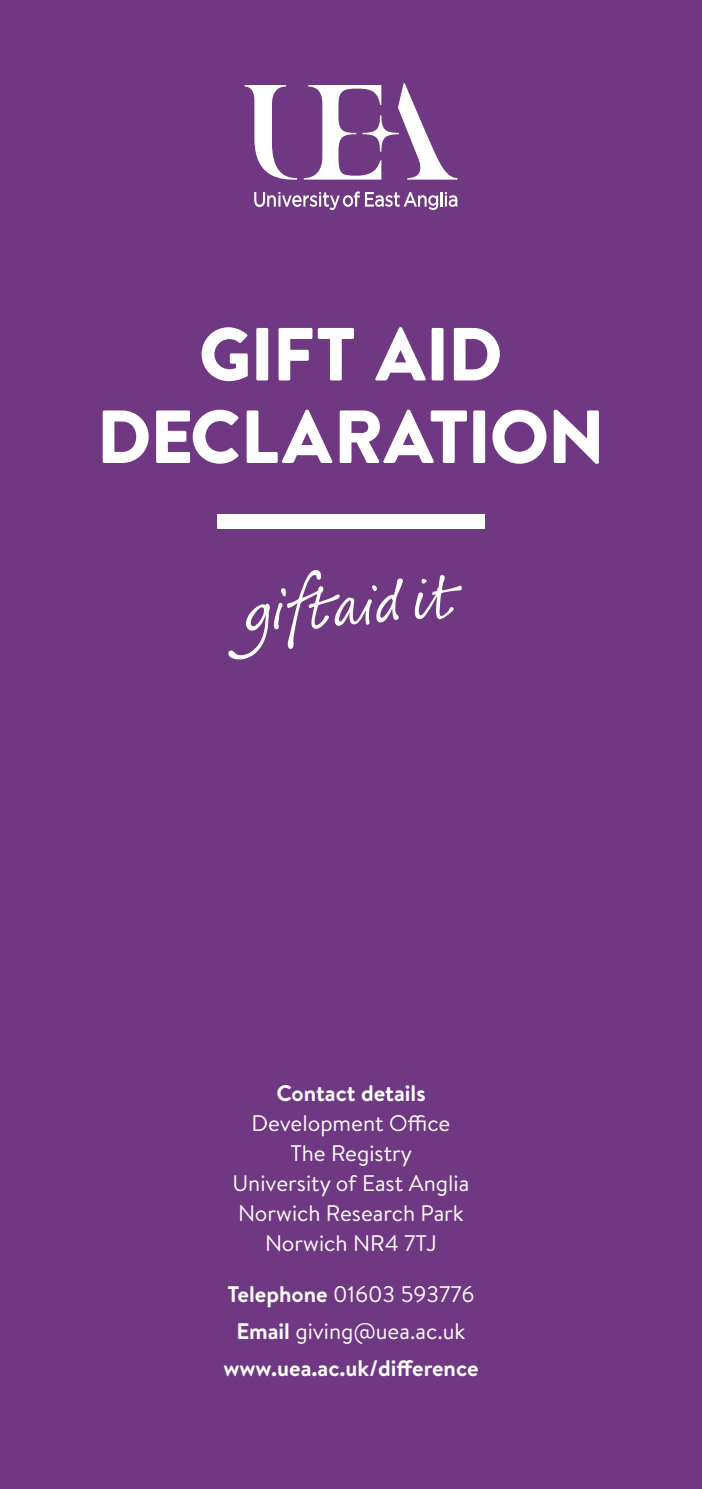
<style>
.page{position:relative;width:702px;height:1489px;background:#fff}
.page>*{position:absolute;margin:0;border:0;box-sizing:border-box;transform-origin:0 0}
.t1{font:900 75px/82.5px "Brandon Text";letter-spacing:-.02em;color:#fff;text-align:center}
.t2{font:22.5px/30px "Brandon Text";color:#fff;text-align:center}
.t3{font:700 22.5px/37px "Brandon Text";color:#fff;text-align:center}
.s1{font-weight:400}
</style>
<div class="page">
<div style="left:0;top:0;width:702px;height:1488px;background:#703883"></div>
<div style="left:217px;top:514px;width:267px;height:14px;background:#fff"></div>
<svg style="left:244px;top:85px;width:53px;height:95px"></svg>
<svg style="left:362px;top:115px;width:37px;height:37px"></svg>
<svg style="left:304px;top:85px;width:77px;height:95px"></svg>
<svg style="left:398px;top:83px;width:59px;height:97px"></svg>
<svg style="left:254px;top:191px;width:203px;height:19px"></svg>
<svg style="left:228px;top:570px;width:234px;height:89px"></svg>
<h1 class="t1" style="left:97px;top:312px;width:509px">GIFT AID<br>DECLARATION</h1>
<p class="t3" style="left:276px;top:1073px;width:151px">Contact details</p>
<p class="t2" style="left:233px;top:1106px;width:238px">Development Office<br>The Registry<br>University of East Anglia<br>Norwich Research Park<br>Norwich NR4 7TJ</p>
<p class="t3" style="left:223px;top:1274px;width:256px">Telephone <span class="s1">01603 593776<br></span>Email <span class="s1">giving@uea.ac.uk </span>www.uea.ac.uk/difference</p>
</div>
